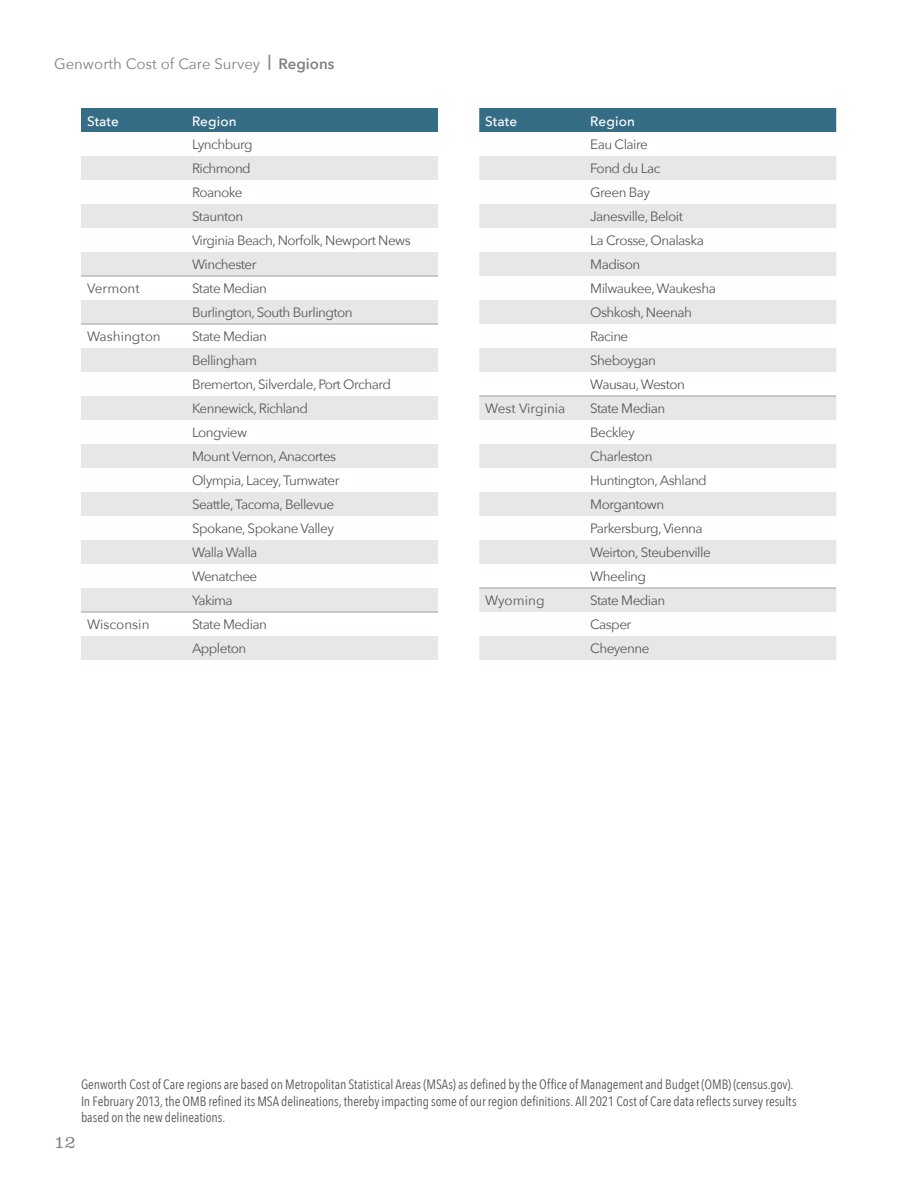
<style>
.page{position:relative;width:918px;height:1188px;background:#fff}
.page>*{position:absolute;margin:0;border:0;box-sizing:border-box;transform-origin:0 0}
.t1{font:300 18px "Clarendon";color:#808285}
.t2{font:15px "Avenir Next";color:#808285}
.t3{font:13.5px/24px "Avenir Next";letter-spacing:-.04em;color:#57585a}
.t4{font:13.5px/16.5px "Avenir Next Condensed";letter-spacing:-.005em;color:#57585a}
.t5{font:13.5px "Avenir Next";color:#57585a}
.t6{font:500 13.5px "Avenir Next";letter-spacing:.01em;color:#fff}
.s1{font-weight:600}
</style>
<div class="page">
<div style="left:81px;top:108px;width:357px;height:24px;background:#366d86"></div>
<svg style="left:81px;top:156px;width:357px;height:504px;fill:#e6e7e9"></svg>
<hr style="left:81px;top:275px;width:105px;height:2px;background:#a8a9ad">
<hr style="left:186px;top:275px;width:252px;height:2px;background:#a8a9ad">
<hr style="left:81px;top:323px;width:105px;height:2px;background:#a8a9ad">
<hr style="left:186px;top:323px;width:252px;height:2px;background:#a8a9ad">
<hr style="left:81px;top:611px;width:105px;height:2px;background:#a8a9ad">
<hr style="left:186px;top:611px;width:252px;height:2px;background:#a8a9ad">
<div style="left:479px;top:108px;width:357px;height:24px;background:#366d86"></div>
<svg style="left:479px;top:156px;width:357px;height:504px;fill:#e6e7e9"></svg>
<hr style="left:479px;top:395px;width:105px;height:2px;background:#a8a9ad">
<hr style="left:584px;top:395px;width:252px;height:2px;background:#a8a9ad">
<hr style="left:479px;top:587px;width:105px;height:2px;background:#a8a9ad">
<hr style="left:584px;top:587px;width:252px;height:2px;background:#a8a9ad">
<hr style="left:917px;top:0;width:1px;height:1188px;background:#366d86">
<p class="t2" style="left:54px;top:51px;width:282px">Genworth Cost of Care Survey <sup>|</sup> <span class="s1">Regions</span></p>
<p class="t6" style="left:87px;top:110px;width:33px">State</p>
<p class="t6" style="left:192px;top:110px;width:46px">Region</p>
<p class="t3" style="left:192px;top:131px;width:220px">Lynchburg<br>Richmond<br>Roanoke<br>Staunton<br>Virginia Beach, Norfolk, Newport News<br>Winchester</p>
<p class="t5" style="left:87px;top:276px;width:54px">Vermont</p>
<p class="t3" style="left:192px;top:275px;width:162px">State Median<br>Burlington, South Burlington</p>
<p class="t5" style="left:87px;top:324px;width:75px">Washington</p>
<p class="t3" style="left:192px;top:323px;width:201px">State Median<br>Bellingham<br>Bremerton, Silverdale, Port Orchard<br>Kennewick, Richland<br>Longview<br>Mount Vernon, Anacortes<br>Olympia, Lacey, Tumwater<br>Seattle, Tacoma, Bellevue<br>Spokane, Spokane Valley<br>Walla Walla<br>Wenatchee<br>Yakima</p>
<p class="t5" style="left:87px;top:612px;width:64px">Wisconsin</p>
<p class="t3" style="left:192px;top:611px;width:77px">State Median<br>Appleton</p>
<p class="t6" style="left:485px;top:110px;width:33px">State</p>
<p class="t6" style="left:590px;top:110px;width:46px">Region</p>
<p class="t3" style="left:590px;top:131px;width:127px">Eau Claire<br>Fond du Lac<br>Green Bay<br>Janesville, Beloit<br>La Crosse, Onalaska<br>Madison<br>Milwaukee, Waukesha<br>Oshkosh, Neenah<br>Racine<br>Sheboygan<br>Wausau, Weston</p>
<p class="t5" style="left:485px;top:396px;width:82px">West Virginia</p>
<p class="t3" style="left:590px;top:395px;width:122px">State Median<br>Beckley<br>Charleston<br>Huntington, Ashland<br>Morgantown<br>Parkersburg, Vienna<br>Weirton, Steubenville<br>Wheeling</p>
<p class="t5" style="left:485px;top:588px;width:61px">Wyoming</p>
<p class="t3" style="left:590px;top:587px;width:77px">State Median<br>Casper<br>Cheyenne</p>
<p class="t4" style="left:81px;top:1075px;width:717px">Genworth Cost of Care regions are based on Metropolitan Statistical Areas (MSAs) as defined by the Office of Management and Budget (OMB) (census.gov).<br>In February 2013, the OMB refined its MSA delineations, thereby impacting some of our region definitions. All 2021 Cost of Care data reflects survey results based on the new delineations.</p>
<h1 class="t1" style="left:54px;top:1131px;width:23px">12</h1>
</div>
